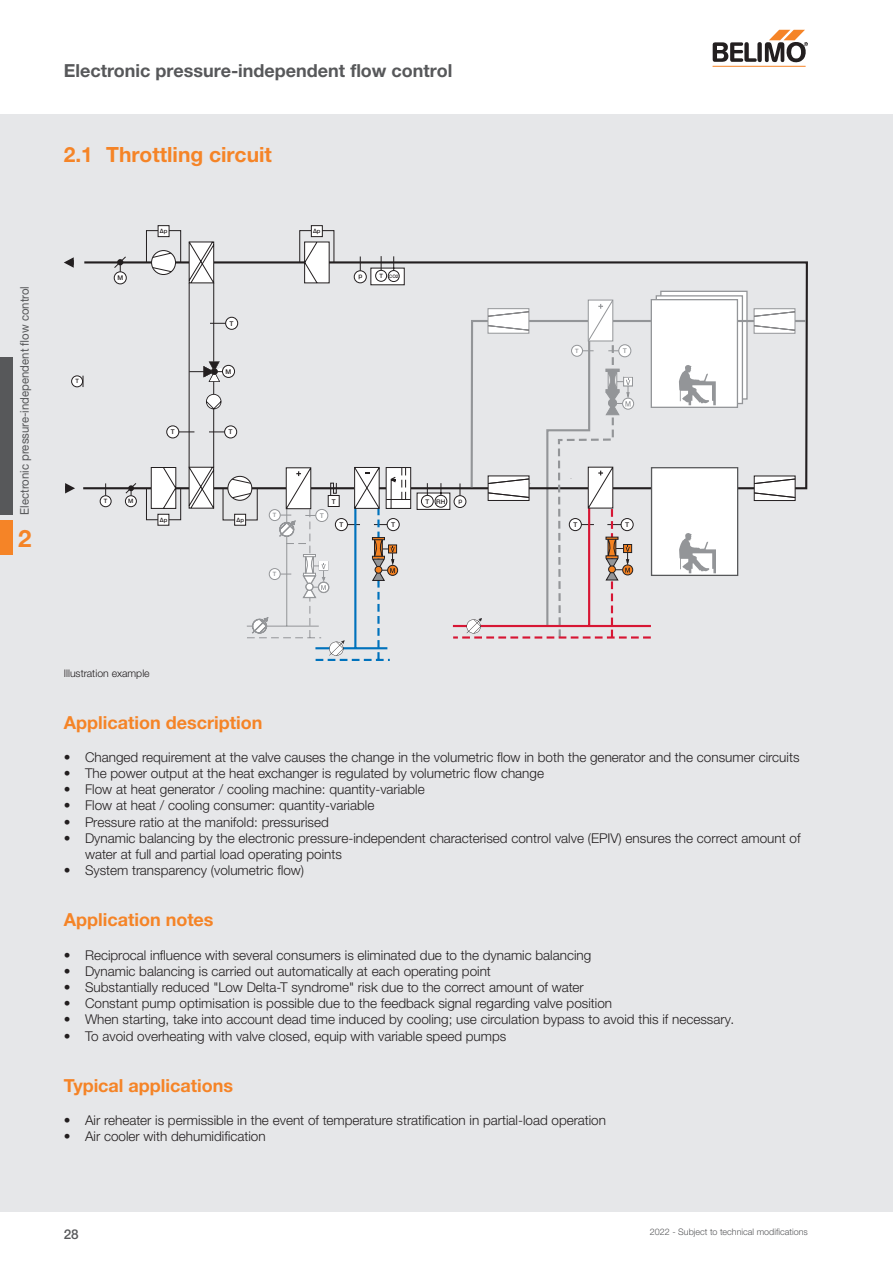
<style>
.page{position:relative;width:893px;height:1263px;background:#fff}
.page>*{position:absolute;margin:0;border:0;box-sizing:border-box;transform-origin:0 0}
.t1{font:700 24px "Helvetica Neue LTW1 G";color:#f58427}
.t2{font:700 21px "Helvetica Neue LTW1 G";color:#f58427}
.t3{font:700 18px "Helvetica Neue LTW1 G";color:#f58427}
.t4{font:700 18px "Helvetica Neue LTW1 G";color:#57585a}
.t5{font:300 13.5px/16.2px "Helvetica Neue LTW1 G";color:#231f20}
.t6{font:500 13.5px "Helvetica Neue LTW1 G";color:#57585a}
.t7{font:12px "Helvetica Neue LTW1 G";color:#57585a;scale:.95 1}
.t8{font:300 10.5px "Helvetica Neue LTW1 G";color:#231f20}
.t9{font:300 9px "Helvetica Neue LTW1 G";color:#57585a}
.t10{font:500 6.45px "Helvetica Neue LTW1 G";color:#231f20}
.t11{font:500 5.85px "Helvetica Neue LTW1 G";color:#231f20}
.t12{font:500 5.85px "Helvetica Neue LTW1 G";color:#939598}
.t13{font:500 4.65px "Helvetica Neue LTW1 G";color:#231f20}
.s1{font-size:5.85px}
</style>
<div class="page">
<hr style="left:713px;top:66px;width:93px;height:1px;background:#f58427">
<svg style="left:713px;top:30px;width:95px;height:33px"></svg>
<div style="left:0;top:115px;width:893px;height:1097px;background:#e6e7e9"></div>
<div style="left:0;top:521px;width:13px;height:34px;background:#f58427"></div>
<div style="left:0;top:357px;width:13px;height:157px;background:#57585a"></div>
<svg style="left:81px;top:260px;width:727px;height:230px"></svg>
<div style="left:660px;top:291px;width:88px;height:109px;background:#fff;border:1px solid #939598"></div>
<div style="left:656px;top:295px;width:87px;height:109px;background:#fff;border:1px solid #939598"></div>
<div style="left:651px;top:467px;width:87px;height:109px;background:#fff;border:1px solid #57585a"></div>
<svg style="left:679px;top:533px;width:37px;height:40px"></svg>
<div style="left:754px;top:476px;width:41px;height:25px;background:#fff;border:1px solid #231f20"></div>
<svg style="left:753px;top:492px;width:43px;height:6px"></svg>
<svg style="left:304px;top:241px;width:26px;height:43px"></svg>
<svg style="left:188px;top:241px;width:27px;height:43px"></svg>
<div style="left:151px;top:250px;width:25px;height:25px;border:1px solid #231f20;border-radius:50%"></div>
<svg style="left:152px;top:252px;width:22px;height:21px"></svg>
<svg style="left:105px;top:483px;width:1px;height:13px"></svg>
<div style="left:100px;top:496px;width:11px;height:11px;background:#fff;border-radius:50%"></div>
<div style="left:100px;top:496px;width:11px;height:11px;border:1px solid #231f20;border-radius:50%"></div>
<hr style="left:189px;top:283px;width:1px;height:184px;background:#231f20">
<hr style="left:213px;top:283px;width:1px;height:184px;background:#231f20">
<div style="left:225px;top:426px;width:12px;height:12px;background:#fff;border-radius:50%"></div>
<div style="left:224px;top:426px;width:13px;height:12px;border:1px solid #231f20;border-radius:50%"></div>
<svg style="left:206px;top:394px;width:15px;height:15px"></svg>
<div style="left:146px;top:230px;width:35px;height:32px;border:1px solid #231f20"></div>
<div style="left:158px;top:226px;width:11px;height:11px;background:#fff"></div>
<div style="left:158px;top:225px;width:11px;height:12px;border:1px solid #231f20"></div>
<div style="left:311px;top:226px;width:11px;height:11px;background:#fff"></div>
<div style="left:311px;top:225px;width:11px;height:12px;border:1px solid #231f20"></div>
<svg style="left:371px;top:256px;width:34px;height:29px"></svg>
<div style="left:376px;top:270px;width:11px;height:11px;background:#fff;border-radius:50%"></div>
<div style="left:375px;top:270px;width:12px;height:11px;border:1px solid #231f20;border-radius:50%"></div>
<svg style="left:360px;top:256px;width:1px;height:15px"></svg>
<div style="left:354px;top:271px;width:12px;height:12px;background:#fff;border-radius:50%"></div>
<div style="left:354px;top:271px;width:12px;height:12px;border:1px solid #231f20;border-radius:50%"></div>
<div style="left:125px;top:496px;width:11px;height:11px;background:#fff;border-radius:50%"></div>
<div style="left:125px;top:495px;width:12px;height:12px;border:1px solid #231f20;border-radius:50%"></div>
<svg style="left:125px;top:482px;width:12px;height:15px"></svg>
<div style="left:114px;top:272px;width:12px;height:12px;background:#fff;border-radius:50%"></div>
<div style="left:114px;top:272px;width:12px;height:12px;border:1px solid #231f20;border-radius:50%"></div>
<svg style="left:113px;top:256px;width:14px;height:16px"></svg>
<div style="left:226px;top:317px;width:12px;height:12px;background:#fff;border-radius:50%"></div>
<div style="left:225px;top:317px;width:13px;height:12px;border:1px solid #231f20;border-radius:50%"></div>
<div style="left:167px;top:426px;width:12px;height:12px;background:#fff;border-radius:50%"></div>
<div style="left:167px;top:426px;width:12px;height:12px;border:1px solid #231f20;border-radius:50%"></div>
<svg style="left:179px;top:432px;width:15px;height:1px"></svg>
<hr style="left:189px;top:371px;width:34px;height:1px;background:#231f20">
<div style="left:222px;top:365px;width:13px;height:12px;background:#fff;border-radius:50%"></div>
<div style="left:222px;top:365px;width:13px;height:13px;border:1px solid #231f20;border-radius:50%"></div>
<svg style="left:204px;top:361px;width:19px;height:21px"></svg>
<svg style="left:651px;top:319px;width:157px;height:170px"></svg>
<div style="left:754px;top:308px;width:41px;height:26px;background:#fff;border:1px solid #939598"></div>
<svg style="left:753px;top:311px;width:43px;height:6px"></svg>
<svg style="left:753px;top:325px;width:43px;height:6px"></svg>
<div style="left:651px;top:299px;width:87px;height:109px;background:#fff;border:1px solid #939598"></div>
<svg style="left:679px;top:365px;width:37px;height:40px"></svg>
<div style="left:72px;top:376px;width:11px;height:11px;background:#fff;border-radius:50%"></div>
<div style="left:71px;top:376px;width:12px;height:11px;border:1px solid #231f20;border-radius:50%"></div>
<svg style="left:65px;top:483px;width:10px;height:10px"></svg>
<svg style="left:64px;top:257px;width:10px;height:11px"></svg>
<svg style="left:209px;top:430px;width:17px;height:4px"></svg>
<svg style="left:210px;top:321px;width:18px;height:5px"></svg>
<svg style="left:146px;top:466px;width:265px;height:195px"></svg>
<svg style="left:417px;top:299px;width:234px;height:340px"></svg>
<p class="t7" style="left:17px;top:514px;width:242px;rotate:-90deg">Electronic pressure-independent flow control</p>
<h1 class="t1" style="left:18px;top:523px;width:15px">2</h1>
<h3 class="t4" style="left:64px;top:59px;width:390px">Electronic pressure-independent flow control</h3>
<h2 class="t2" style="left:64px;top:141px;width:210px">2.1 Throttling circuit</h2>
<p class="t10" style="left:117px;top:274px;width:7px">M</p>
<p class="t11" style="left:160px;top:227px;width:9px">∆p</p>
<p class="t11" style="left:313px;top:227px;width:9px">∆p</p>
<p class="t10" style="left:359px;top:272px;width:5px">p</p>
<p class="t13" style="left:379px;top:273px;width:21px"><span class="s1">T</span> CO2</p>
<p class="t11" style="left:75px;top:378px;width:5px">T</p>
<p class="t10" style="left:171px;top:428px;width:5px">T</p>
<p class="t10" style="left:226px;top:368px;width:7px">M</p>
<p class="t12" style="left:575px;top:347px;width:5px">T</p>
<p class="t10" style="left:332px;top:497px;width:5px">T</p>
<p class="t11" style="left:104px;top:498px;width:5px">T</p>
<p class="t10" style="left:425px;top:497px;width:21px">T RH</p>
<p class="t10" style="left:458px;top:497px;width:5px">p</p>
<p class="t12" style="left:273px;top:512px;width:5px">T</p>
<p class="t11" style="left:160px;top:516px;width:9px">∆p</p>
<p class="t11" style="left:128px;top:498px;width:7px">M</p>
<p class="t11" style="left:237px;top:516px;width:9px">∆p</p>
<p class="t10" style="left:339px;top:521px;width:5px">T</p>
<p class="t10" style="left:573px;top:521px;width:5px">T</p>
<p class="t12" style="left:273px;top:571px;width:5px">T</p>
<p class="t8" style="left:64px;top:667px;width:87px">Illustration example</p>
<h3 class="t3" style="left:64px;top:711px;width:200px">Application description</h3>
<p class="t5" style="left:64px;top:749px;width:737px">• Changed requirement at the valve causes the change in the volumetric flow in both the generator and the consumer circuits</p>
<p class="t5" style="left:64px;top:765px;width:482px">• The power output at the heat exchanger is regulated by volumetric flow change</p>
<p class="t5" style="left:64px;top:781px;width:362px">• Flow at heat generator / cooling machine: quantity-variable</p>
<p class="t5" style="left:64px;top:797px;width:312px">• Flow at heat / cooling consumer: quantity-variable</p>
<p class="t5" style="left:64px;top:814px;width:266px">• Pressure ratio at the manifold: pressurised</p>
<p class="t5" style="left:85px;top:830px;width:717px;text-indent:-21px">• Dynamic balancing by the electronic pressure-independent characterised control valve (EPIV) ensures the correct amount of water at full and partial load operating points</p>
<p class="t5" style="left:64px;top:862px;width:242px">• System transparency (volumetric flow)</p>
<h3 class="t3" style="left:64px;top:909px;width:151px">Application notes</h3>
<p class="t5" style="left:64px;top:947px;width:529px">• Reciprocal influence with several consumers is eliminated due to the dynamic balancing</p>
<p class="t5" style="left:64px;top:963px;width:429px">• Dynamic balancing is carried out automatically at each operating point</p>
<p class="t5" style="left:64px;top:979px;width:522px">• Substantially reduced "Low Delta-T syndrome" risk due to the correct amount of water</p>
<p class="t5" style="left:64px;top:995px;width:550px">• Constant pump optimisation is possible due to the feedback signal regarding valve position</p>
<p class="t5" style="left:64px;top:1011px;width:672px">• When starting, take into account dead time induced by cooling; use circulation bypass to avoid this if necessary.</p>
<p class="t5" style="left:64px;top:1028px;width:444px">• To avoid overheating with valve closed, equip with variable speed pumps</p>
<h3 class="t3" style="left:64px;top:1074px;width:171px">Typical applications</h3>
<p class="t5" style="left:64px;top:1112px;width:544px">• Air reheater is permissible in the event of temperature stratification in partial-load operation</p>
<p class="t5" style="left:64px;top:1128px;width:203px">• Air cooler with dehumidification</p>
<p class="t6" style="left:64px;top:1226px;width:17px">28</p>
<p class="t9" style="left:650px;top:1227px;width:160px">2022 - Subject to technical modifications</p>
</div>
